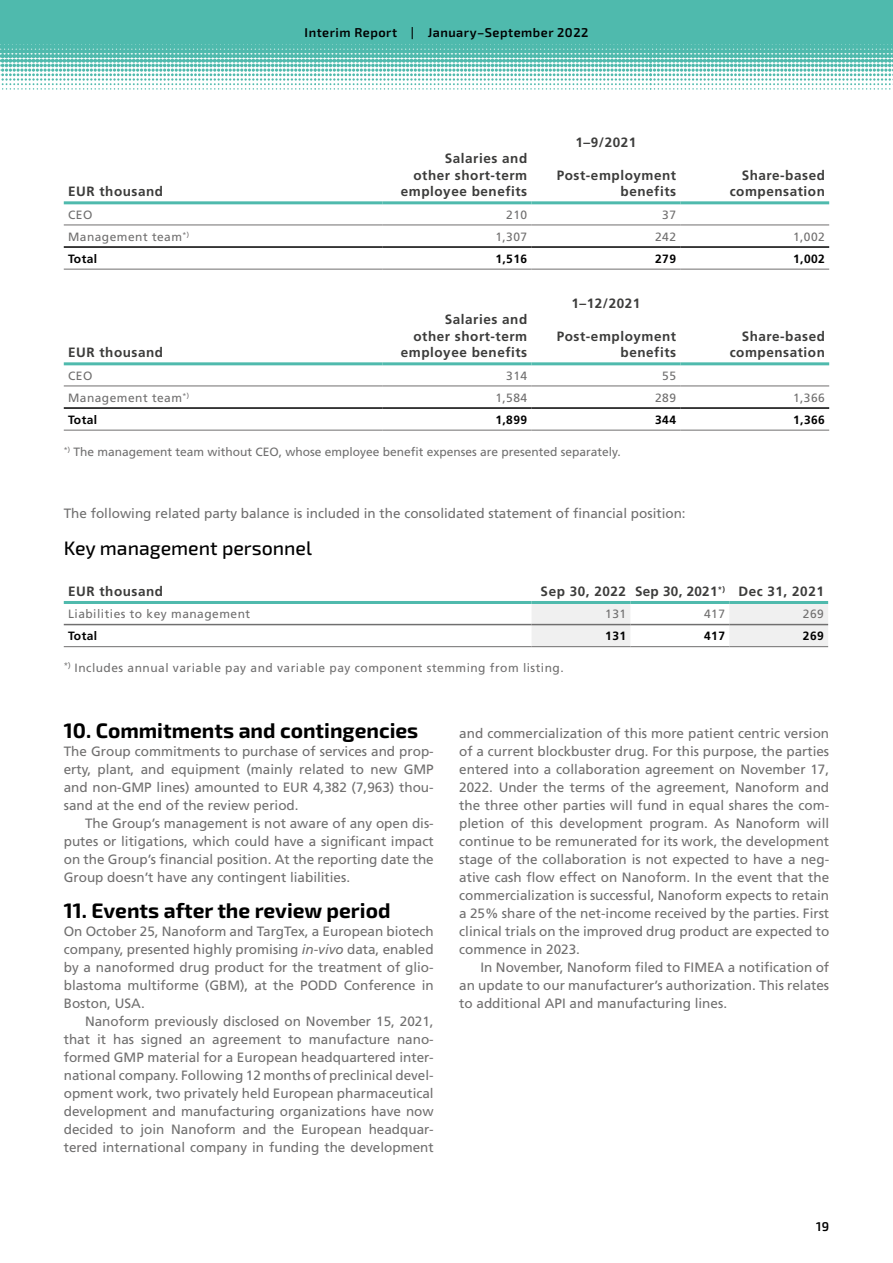
<style>
.page{position:relative;width:893px;height:1263px;background:#fff}
.page>*{position:absolute;margin:0;border:0;box-sizing:border-box;transform-origin:0 0}
.t1{font:700 21px "Exo 2.0";color:#000}
.t2{font:500 19.5px "Exo 2.0";color:#000}
.t3{font:13.5px/18px "Frutiger";color:#706f6f;text-align:justify}
.t4{font:700 13.5px/16.5px "Frutiger";letter-spacing:.04em;color:#3c3c3b;text-align:right}
.t5{font:600 12.75px "Exo 2.0";letter-spacing:.04em;color:#000}
.t6{font:12px "Frutiger";letter-spacing:.04em;color:#706f6f}
.t7{font:12px "Frutiger";color:#706f6f}
.t8{font:700 12px "Frutiger";letter-spacing:.04em;color:#000}
.s1{font-style:italic}
</style>
<div class="page">
<svg style="left:0;top:0;width:893px;height:90px"></svg>
<svg style="left:531px;top:604px;width:297px;height:42px"></svg>
<hr style="left:64px;top:601px;width:467px;height:3px;background:#4fbaad">
<hr style="left:531px;top:601px;width:99px;height:3px;background:#4fbaad">
<hr style="left:630px;top:601px;width:99px;height:3px;background:#4fbaad">
<hr style="left:729px;top:601px;width:99px;height:3px;background:#4fbaad">
<hr style="left:64px;top:646px;width:467px;height:1px;background:#706f6f">
<hr style="left:531px;top:646px;width:99px;height:1px;background:#706f6f">
<hr style="left:630px;top:646px;width:99px;height:1px;background:#706f6f">
<hr style="left:729px;top:646px;width:99px;height:1px;background:#706f6f">
<hr style="left:64px;top:624px;width:467px;height:1px;background:#706f6f">
<hr style="left:531px;top:624px;width:99px;height:1px;background:#706f6f">
<hr style="left:630px;top:624px;width:99px;height:1px;background:#706f6f">
<hr style="left:729px;top:624px;width:99px;height:1px;background:#706f6f">
<hr style="left:64px;top:201px;width:319px;height:3px;background:#4fbaad">
<hr style="left:383px;top:201px;width:148px;height:3px;background:#4fbaad">
<hr style="left:531px;top:201px;width:149px;height:3px;background:#4fbaad">
<hr style="left:680px;top:201px;width:149px;height:3px;background:#4fbaad">
<hr style="left:64px;top:246px;width:319px;height:2px;background:#000">
<hr style="left:383px;top:246px;width:148px;height:2px;background:#000">
<hr style="left:531px;top:246px;width:149px;height:2px;background:#000">
<hr style="left:680px;top:246px;width:149px;height:2px;background:#000">
<hr style="left:64px;top:225px;width:319px;height:1px;background:#706f6f">
<hr style="left:64px;top:269px;width:319px;height:1px;background:#706f6f">
<hr style="left:383px;top:225px;width:148px;height:1px;background:#706f6f">
<hr style="left:531px;top:225px;width:149px;height:1px;background:#706f6f">
<hr style="left:680px;top:225px;width:149px;height:1px;background:#706f6f">
<hr style="left:383px;top:269px;width:148px;height:1px;background:#706f6f">
<hr style="left:531px;top:269px;width:149px;height:1px;background:#706f6f">
<hr style="left:680px;top:269px;width:149px;height:1px;background:#706f6f">
<hr style="left:64px;top:362px;width:319px;height:3px;background:#4fbaad">
<hr style="left:383px;top:362px;width:148px;height:3px;background:#4fbaad">
<hr style="left:531px;top:362px;width:149px;height:3px;background:#4fbaad">
<hr style="left:680px;top:362px;width:149px;height:3px;background:#4fbaad">
<hr style="left:64px;top:407px;width:319px;height:2px;background:#000">
<hr style="left:383px;top:407px;width:148px;height:2px;background:#000">
<hr style="left:531px;top:407px;width:149px;height:2px;background:#000">
<hr style="left:680px;top:407px;width:149px;height:2px;background:#000">
<hr style="left:64px;top:386px;width:319px;height:1px;background:#706f6f">
<hr style="left:64px;top:430px;width:319px;height:1px;background:#706f6f">
<hr style="left:383px;top:386px;width:148px;height:1px;background:#706f6f">
<hr style="left:531px;top:386px;width:149px;height:1px;background:#706f6f">
<hr style="left:680px;top:386px;width:149px;height:1px;background:#706f6f">
<hr style="left:383px;top:430px;width:148px;height:1px;background:#706f6f">
<hr style="left:531px;top:430px;width:149px;height:1px;background:#706f6f">
<hr style="left:680px;top:430px;width:149px;height:1px;background:#706f6f">
<p class="t5" style="left:305px;top:25px;width:285px">Interim Report | January–September 2022</p>
<p class="t4" style="left:68px;top:183px;width:97px">EUR thousand</p>
<p class="t4" style="left:401px;top:150px;width:128px">Salaries and<br>other short-term employee benefits</p>
<p class="t4" style="left:575px;top:134px;width:62px">1–9/2021</p>
<p class="t4" style="left:557px;top:167px;width:121px">Post-employment benefits</p>
<p class="t4" style="left:730px;top:167px;width:97px">Share-based compensation</p>
<p class="t6" style="left:68px;top:207px;width:26px">CEO</p>
<p class="t6" style="left:506px;top:207px;width:22px">210</p>
<p class="t6" style="left:662px;top:207px;width:15px">37</p>
<p class="t6" style="left:68px;top:229px;width:123px">Management team<sup>*)</sup></p>
<p class="t6" style="left:495px;top:229px;width:33px">1,307</p>
<p class="t6" style="left:655px;top:229px;width:22px">242</p>
<p class="t6" style="left:793px;top:229px;width:33px">1,002</p>
<p class="t8" style="left:68px;top:252px;width:31px">Total</p>
<p class="t8" style="left:495px;top:252px;width:33px">1,516</p>
<p class="t8" style="left:655px;top:252px;width:22px">279</p>
<p class="t8" style="left:793px;top:252px;width:33px">1,002</p>
<p class="t4" style="left:571px;top:294px;width:70px">1–12/2021</p>
<p class="t4" style="left:68px;top:344px;width:97px">EUR thousand</p>
<p class="t4" style="left:401px;top:311px;width:128px">Salaries and<br>other short-term employee benefits</p>
<p class="t4" style="left:557px;top:328px;width:121px">Post-employment benefits</p>
<p class="t4" style="left:730px;top:328px;width:97px">Share-based compensation</p>
<p class="t6" style="left:68px;top:368px;width:26px">CEO</p>
<p class="t6" style="left:506px;top:368px;width:22px">314</p>
<p class="t6" style="left:662px;top:368px;width:15px">55</p>
<p class="t6" style="left:68px;top:390px;width:123px">Management team<sup>*)</sup></p>
<p class="t6" style="left:495px;top:390px;width:33px">1,584</p>
<p class="t6" style="left:655px;top:390px;width:22px">289</p>
<p class="t6" style="left:793px;top:390px;width:33px">1,366</p>
<p class="t8" style="left:68px;top:412px;width:31px">Total</p>
<p class="t8" style="left:495px;top:412px;width:33px">1,899</p>
<p class="t8" style="left:655px;top:412px;width:22px">344</p>
<p class="t8" style="left:793px;top:412px;width:33px">1,366</p>
<p class="t7" style="left:64px;top:445px;width:558px"><sup>*)</sup> The management team without CEO, whose employee benefit expenses are presented separately.</p>
<p class="t3" style="left:64px;top:504px;width:623px">The following related party balance is included in the consolidated statement of financial position:</p>
<h2 class="t2" style="left:64px;top:537px;width:250px">Key management personnel</h2>
<p class="t4" style="left:68px;top:583px;width:97px">EUR thousand</p>
<p class="t4" style="left:541px;top:583px;width:285px">Sep 30, 2022 Sep 30, 2021<sup>*)</sup> Dec 31, 2021</p>
<p class="t6" style="left:68px;top:607px;width:184px">Liabilities to key management</p>
<p class="t6" style="left:605px;top:607px;width:22px">131</p>
<p class="t6" style="left:704px;top:607px;width:22px">417</p>
<p class="t6" style="left:803px;top:607px;width:22px">269</p>
<p class="t8" style="left:68px;top:629px;width:31px">Total</p>
<p class="t8" style="left:605px;top:629px;width:22px">131</p>
<p class="t8" style="left:704px;top:629px;width:22px">417</p>
<p class="t8" style="left:803px;top:629px;width:22px">269</p>
<p class="t6" style="left:64px;top:661px;width:501px"><sup>*)</sup> Includes annual variable pay and variable pay component stemming from listing.</p>
<h1 class="t1" style="left:64px;top:718px;width:356px">10. Commitments and contingencies</h1>
<p class="t3" style="left:64px;top:742px;width:371px">The Group commitments to purchase of services and prop&shy;erty, plant, and equipment (mainly related to new GMP and non-GMP lines) amounted to EUR 4,382 (7,963) thou&shy;sand at the end of the review period.</p>
<p class="t3" style="left:64px;top:814px;width:371px;text-indent:21px">The Group’s management is not aware of any open dis&shy;putes or litigations, which could have a significant impact on the Group’s financial position. At the reporting date the Group doesn’t have any contingent liabilities.</p>
<h1 class="t1" style="left:64px;top:898px;width:328px">11. Events after the review period</h1>
<p class="t3" style="left:64px;top:922px;width:371px">On October 25, Nanoform and TargTex, a European biotech company, presented highly promising <span class="s1">in-vivo</span> data, enabled by a nanoformed drug product for the treatment of glio&shy;blastoma multiforme (GBM), at the PODD Conference in Boston, USA.</p>
<p class="t3" style="left:64px;top:1012px;width:371px;text-indent:21px">Nanoform previously disclosed on November 15, 2021, that it has signed an agreement to manufacture nano&shy;formed GMP material for a European headquartered inter&shy;national company. Following 12 months of preclinical devel&shy;opment work, two privately held European pharmaceutical development and manufacturing organizations have now decided to join Nanoform and the European headquar&shy;tered international company in funding the development</p>
<p class="t3" style="left:459px;top:724px;width:371px">and commercialization of this more patient centric version of a current blockbuster drug. For this purpose, the parties entered into a collaboration agreement on November 17, 2022. Under the terms of the agreement, Nanoform and the three other parties will fund in equal shares the com&shy;pletion of this development program. As Nanoform will continue to be remunerated for its work, the development stage of the collaboration is not expected to have a neg&shy;ative cash flow effect on Nanoform. In the event that the commercialization is successful, Nanoform expects to retain a 25% share of the net-income received by the parties. First clinical trials on the improved drug product are expected to commence in 2023.</p>
<p class="t3" style="left:459px;top:958px;width:371px;text-indent:21px">In November, Nanoform filed to FIMEA a notification of an update to our manufacturer’s authorization. This relates to additional API and manufacturing lines.</p>
<p class="t5" style="left:816px;top:1219px;width:15px">19</p>
</div>
